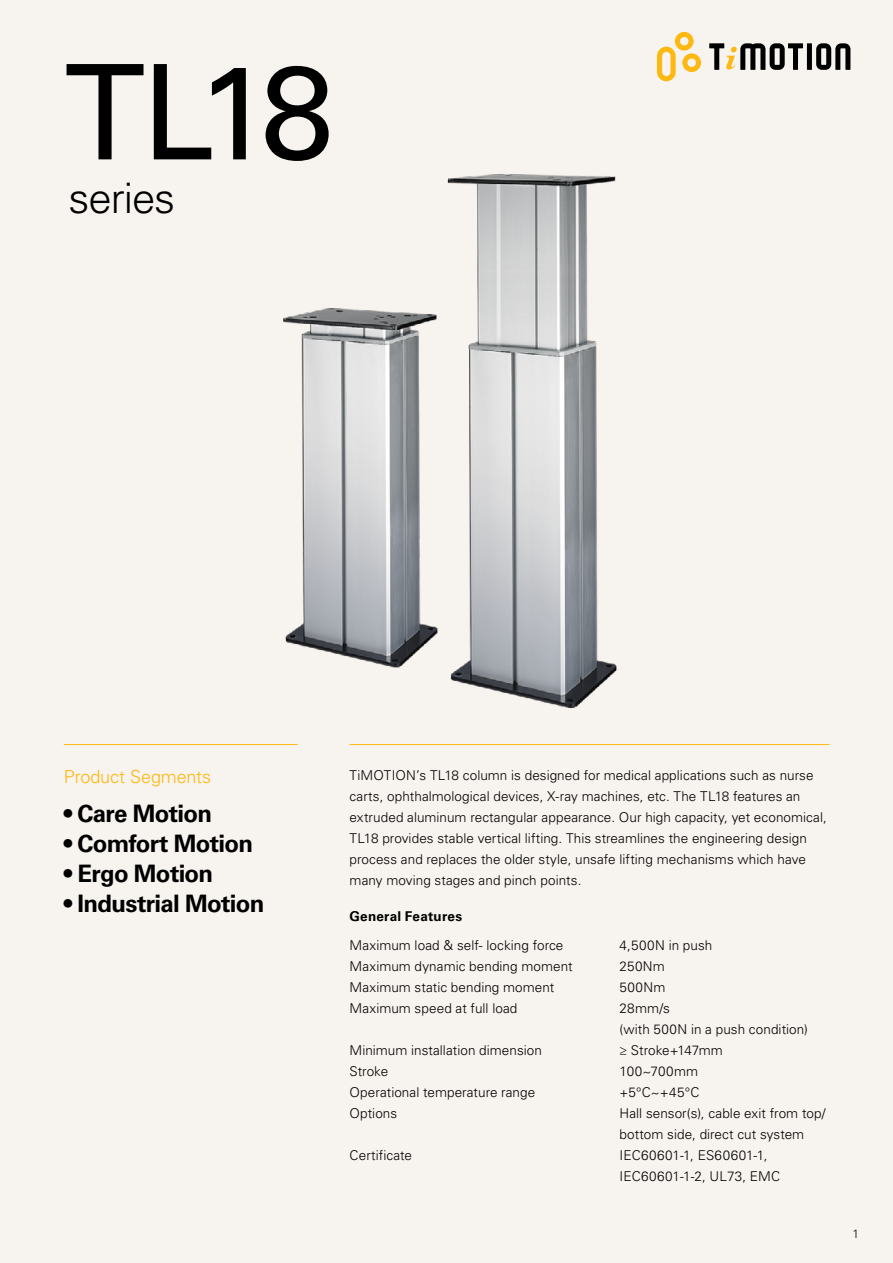
<style>
.page{position:relative;width:893px;height:1263px;background:#f7f3ef}
.page>*{position:absolute;margin:0;border:0;box-sizing:border-box;transform-origin:0 0}
.t1{font:132px "Univers LT Std";color:#000}
.t2{font:300 42px "Univers LT Std";letter-spacing:-.025em;color:#000}
.t3{font:700 24px "Univers LT Std";letter-spacing:-.03em;color:#000}
.t4{font:300 18px "Univers LT Std";letter-spacing:-.005em;color:#fdb812}
.t5{font:300 13.5px/21px "Univers LT Std";letter-spacing:.005em;color:#000}
.t6{font:700 13.5px "Univers LT Std";letter-spacing:.015em;color:#000}
.t7{font:300 12px "Univers LT Std";color:#000}
</style>
<div class="page">
<svg style="left:657px;top:32px;width:44px;height:49px"></svg>
<div style="left:807px;top:43px;width:5px;height:27px;background:#000"></div>
<svg style="left:816px;top:43px;width:34px;height:27px"></svg>
<svg style="left:709px;top:43px;width:94px;height:27px"></svg>
<hr style="left:350px;top:744px;width:479px;height:1px;background:#fdb812">
<hr style="left:64px;top:744px;width:234px;height:1px;background:#fdb812">
<img style="left:262px;top:174px;width:399px;height:572px">
<h1 class="t1" style="left:64px;top:34px;width:272px">TL18</h1>
<h2 class="t2" style="left:69px;top:173px;width:108px">series</h2>
<h3 class="t4" style="left:64px;top:766px;width:149px">Product Segments</h3>
<h3 class="t3" style="left:64px;top:799px;width:150px">• Care Motion</h3>
<h3 class="t3" style="left:64px;top:829px;width:191px">• Comfort Motion</h3>
<h3 class="t3" style="left:64px;top:859px;width:151px">• Ergo Motion</h3>
<h3 class="t3" style="left:64px;top:889px;width:202px">• Industrial Motion</h3>
<p class="t5" style="left:350px;top:765px;width:479px">TiMOTION’s TL18 column is designed for medical applications such as nurse carts, ophthalmological devices, X-ray machines, etc. The TL18 features an extruded aluminum rectangular appearance. Our high capacity, yet economical, TL18 provides stable vertical lifting. This streamlines the engineering design process and replaces the older style, unsafe lifting mechanisms which have many moving stages and pinch points.</p>
<p class="t6" style="left:350px;top:908px;width:114px">General Features</p>
<p class="t5" style="left:350px;top:935px;width:215px">Maximum load &amp; self- locking force</p>
<p class="t5" style="left:620px;top:935px;width:94px">4,500N in push</p>
<p class="t5" style="left:350px;top:956px;width:225px">Maximum dynamic bending moment</p>
<p class="t5" style="left:620px;top:956px;width:47px">250Nm</p>
<p class="t5" style="left:350px;top:977px;width:206px">Maximum static bending moment</p>
<p class="t5" style="left:620px;top:977px;width:47px">500Nm</p>
<p class="t5" style="left:350px;top:998px;width:169px">Maximum speed at full load</p>
<p class="t5" style="left:620px;top:998px;width:190px">28mm/s<br>(with 500N in a push condition)</p>
<p class="t5" style="left:350px;top:1040px;width:194px">Minimum installation dimension</p>
<p class="t5" style="left:620px;top:1040px;width:105px">≥ Stroke+147mm</p>
<p class="t5" style="left:350px;top:1061px;width:40px">Stroke</p>
<p class="t5" style="left:620px;top:1061px;width:80px">100~700mm</p>
<p class="t5" style="left:350px;top:1082px;width:187px">Operational temperature range</p>
<p class="t5" style="left:620px;top:1082px;width:81px">+5°C~+45°C</p>
<p class="t5" style="left:350px;top:1103px;width:49px">Options</p>
<p class="t5" style="left:620px;top:1103px;width:207px">Hall sensor(s), cable exit from top/ bottom side, direct cut system</p>
<p class="t5" style="left:350px;top:1145px;width:64px">Certificate</p>
<p class="t5" style="left:620px;top:1145px;width:162px">IEC60601-1, ES60601-1,<br>IEC60601-1-2, UL73, EMC</p>
<p class="t7" style="left:852px;top:1226px;width:8px">1</p>
</div>
